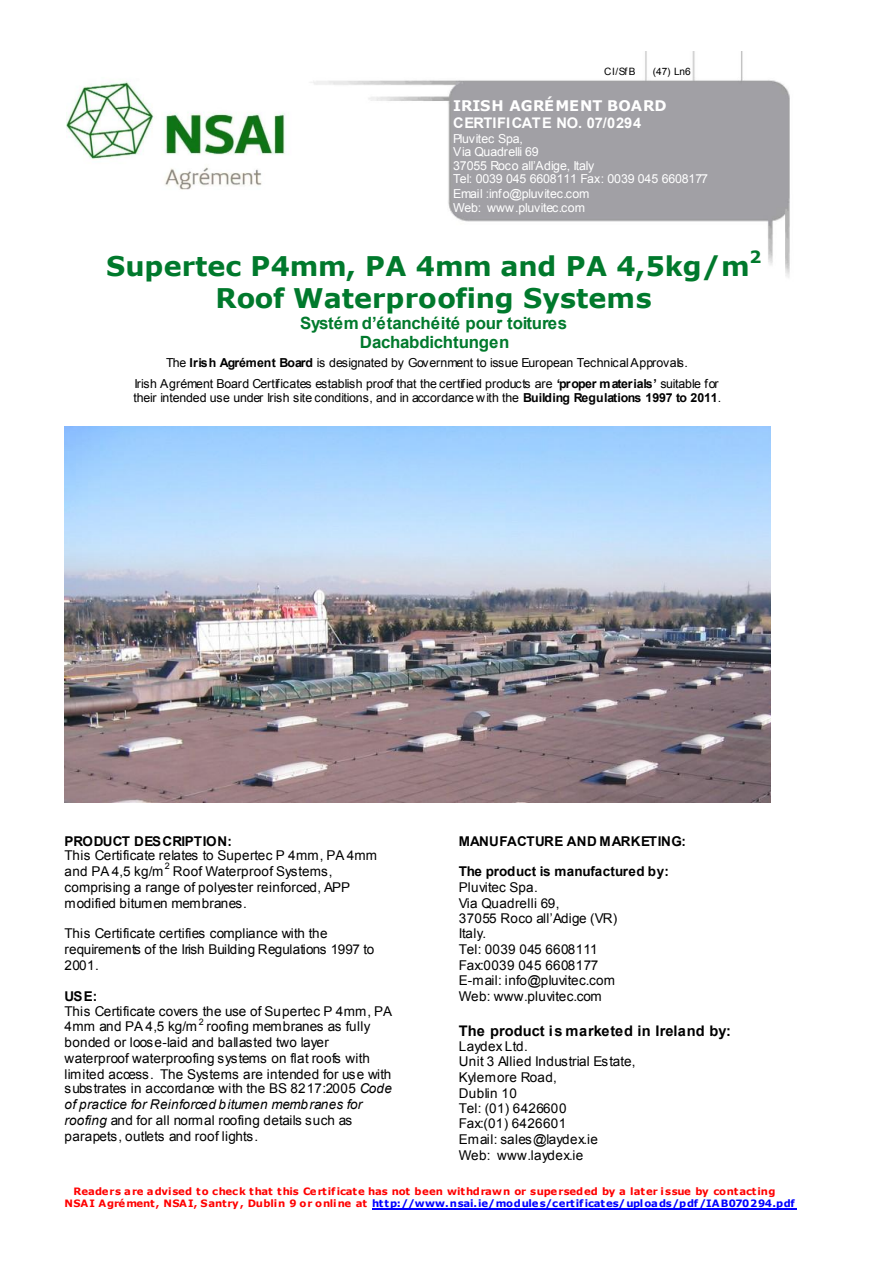
<style>
.page{position:relative;width:893px;height:1263px;background:#fff}
.page>*{position:absolute;margin:0;border:0;box-sizing:border-box;transform-origin:0 0}
.t1{font:700 27px "Verdana";color:#00792c}
.t2{font:700 16.8px/19px "Arial";letter-spacing:-.01em;color:#00792c;text-align:center}
.t3{font:700 16.8px "Verdana";color:#00792c}
.t4{font:700 14.7px/16.8px "Arial";letter-spacing:.005em;color:#fff}
.t5{font:700 14.7px "Arial";letter-spacing:.005em;color:#000}
.t6{font:13.5px/15.6px "Arial";letter-spacing:.025em;color:#000}
.t7{font:13.5px/15.1px "Arial";color:#000}
.t8{font:700 13.5px "Arial";letter-spacing:.025em;color:#000}
.t9{font:12.3px/21.3px "Arial";letter-spacing:-.01em;color:#000;text-align:center}
.t10{font:12.3px/13.5px "Arial";letter-spacing:-.01em;color:#fff}
.t11{font:700 10.2px/12.3px "Verdana";color:#f00}
.t12{font:10.2px "Arial";color:#000}
.t13{font:9px "Arial";color:#000}
.s1{font-family:"Verdana"}
.s2{font-style:inherit}
.s3{font-weight:700}
.s4{font-style:italic}
.s5{color:#00f}
</style>
<div class="page">
<hr style="left:372px;top:1208px;width:425px;height:1px;background:#00f">
<img style="left:67px;top:52px;width:723px;height:226px">
<img style="left:64px;top:427px;width:707px;height:375px">
<p class="t12" style="left:604px;top:65px;width:33px">CI/Sf B</p>
<p class="t12" style="left:653px;top:65px;width:40px">(47) Ln6</p>
<p class="t4" style="left:453px;top:98px;width:215px"><span class="s1">IRISH AGRÉMENT BOARD<br></span>CERTIFICATE NO. 07/0294</p>
<p class="t10" style="left:453px;top:132px;width:256px">Pluvitec Spa,<br>Via Quadrelli 69<br><span class="s2">37055 Roco all’Adige, Italy<br></span>Tel: 0039 045 6608111 Fax: 0039 045 6608177</p>
<p class="t10" style="left:453px;top:187px;width:138px">Email :info@pluvitec.com<br>Web: www.pluvitec.com</p>
<p class="t1" style="left:106px;top:249px;width:645px">Supertec P4mm, PA 4mm and PA 4,5kg/m</p>
<p class="t3" style="left:749px;top:247px;width:13px">2</p>
<p class="t1" style="left:216px;top:281px;width:438px">Roof Waterproofing Systems</p>
<p class="t2" style="left:300px;top:314px;width:269px"><span class="s2">Systém d’</span>étanchéité pour toitures<br>Dachabdichtungen</p>
<p class="t9" style="left:134px;top:352px;width:586px">The <span class="s3">Irish Agrément Board</span> is designated by Government to issue European Technical Approvals.<br>Irish Agrément Board Certificates establish proof that the certified products are <span class="s3">‘proper materials’</span> suitable for</p>
<p class="t9" style="left:133px;top:387px;width:590px">their intended use under Irish site conditions, and in accordance with the <span class="s3">Building Regulations 1997 to 2011</span>.</p>
<p class="t7" style="left:65px;top:833px;width:314px"><span class="s3">PRODUCT DESCRIPTION:<br></span>This Certificate relates to Supertec P 4mm, PA 4mm and PA 4,5 kg/m</p>
<p class="t13" style="left:165px;top:860px;width:7px">2</p>
<p class="t6" style="left:65px;top:863px;width:287px;text-indent:108px">Roof Waterproof Systems, comprising a range of polyester reinforced, APP modified bitumen membranes.</p>
<p class="t7" style="left:65px;top:925px;width:311px;line-height:15.8px">This Certificate certifies compliance with the requirements of the Irish Building Regulations 1997 to<br>2001.</p>
<p class="t7" style="left:65px;top:989px;width:329px"><span class="s3">USE:<br></span>This Certificate covers the use of Supertec P 4mm, PA<br>4mm and PA 4,5 kg/m</p>
<p class="t13" style="left:199px;top:1016px;width:7px">2</p>
<p class="t6" style="left:65px;top:1019px;width:329px;text-indent:142px">roofing membranes as fully bonded or loose-laid and ballasted two layer waterproof waterproofing systems on flat roofs with limited access. The Systems are intended for use with substrates in accordance with the BS 8217:2005 <span class="s4">Code of practice for Reinforced bitumen membranes for roofing</span> and for all normal roofing details such as parapets, outlets and roof lights.</p>
<p class="t8" style="left:459px;top:832px;width:229px">MANUFACTURE AND MARKETING:</p>
<p class="t6" style="left:459px;top:864px;width:212px"><span class="s3">The product is manufactured by:<br></span>Pluvitec Spa.<br>Via Quadrelli 69,<br><span class="s2">37055 Roco all’Adige (VR)<br></span>Italy.<br>Tel: 0039 045 6608111<br>Fax:0039 045 6608177<br>E-mail: info@pluvitec.com<br>Web: www.pluvitec.com</p>
<p class="t5" style="left:459px;top:1021px;width:274px">The product is marketed in Ireland by:</p>
<p class="t6" style="left:459px;top:1038px;width:178px">Laydex Ltd.<br>Unit 3 Allied Industrial Estate,<br>Kylemore Road,<br>Dublin 10<br>Tel: (01) 6426600<br>Fax:(01) 6426601<br>Email: sales@laydex.ie<br>Web: www.laydex.ie</p>
<p class="t11" style="left:65px;top:1184px;width:732px;text-indent:9px">Readers are advised to check that this Certif icate has not been withdraw n or superseded by a later issue by contacting<br>NSA I Agrément, NSA I, Santry , Dublin 9 or online at <span class="s5">http://www.nsai.ie/modules/certif icates/uploads/pdf/IAB070294.pdf</span></p>
</div>
